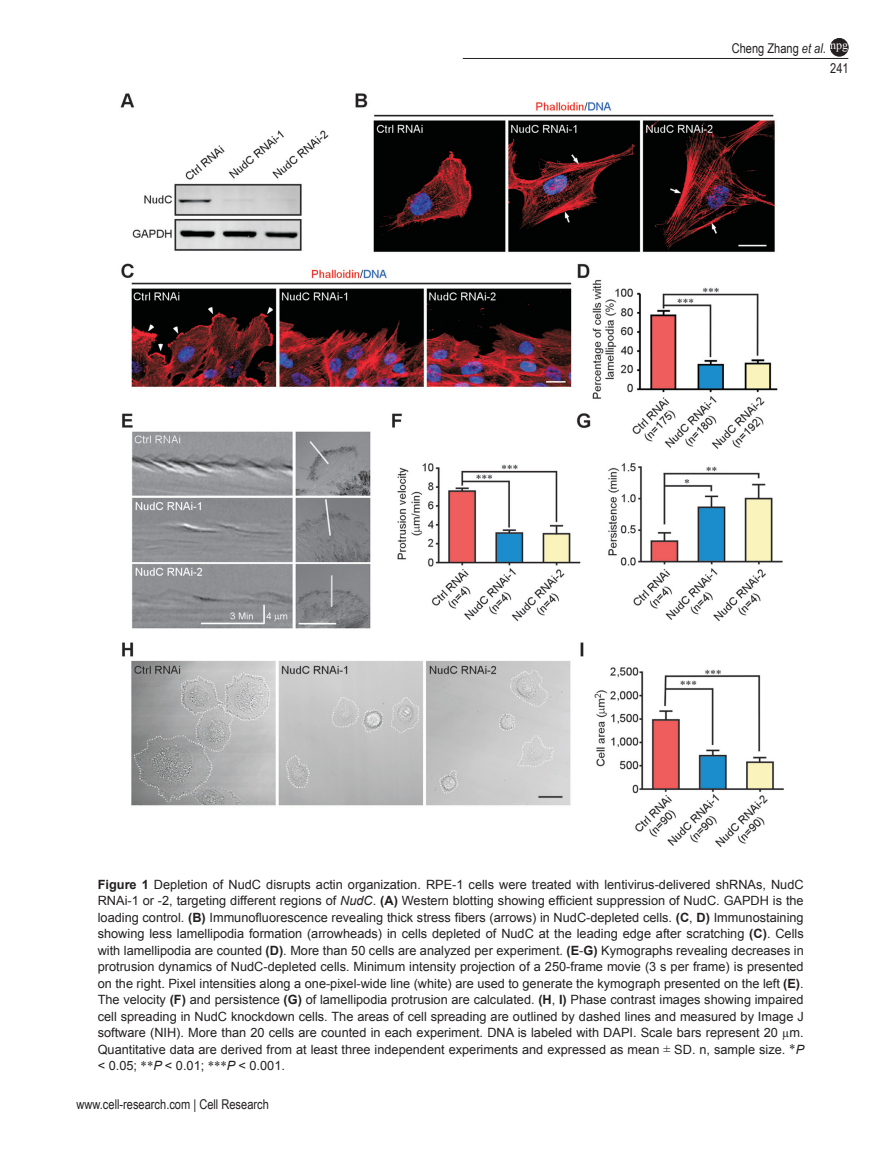
<style>
.page{position:relative;width:893px;height:1170px;background:#fff}
.page>*{position:absolute;margin:0;border:0;box-sizing:border-box;transform-origin:0 0}
.t1{font:13.5px "Arial Narrow";color:#231f20}
.t2{font:12.75px/16.5px "Arial";color:#231f20;text-align:justify}
.t3{font:12px "Times New Roman";color:#fff}
.s1{font-style:italic}
.s2{font-weight:700}
.s3{font-family:"Times New Roman"}
</style>
<div class="page">
<hr style="left:463px;top:58px;width:385px;height:1px;background:#231f20">
<div style="left:830px;top:38px;width:18px;height:18px;background:#231f20;border-radius:50%"></div>
<div style="left:830px;top:38px;width:18px;height:18px;border:1px solid #231f20;border-radius:50%"></div>
<img style="left:120px;top:93px;width:664px;height:754px">
<p class="t1" style="left:732px;top:39px;width:96px">Cheng Zhang <span class="s1">et al</span>.</p>
<p class="t3" style="left:830px;top:37px;width:19px">npg</p>
<p class="t1" style="left:830px;top:58px;width:20px">241</p>
<p class="t2" style="left:98px;top:876px;width:708px"><span class="s2">Figure 1</span> Depletion of NudC disrupts actin organization. RPE-1 cells were treated with lentivirus-delivered shRNAs, NudC RNAi-1 or -2, targeting different regions of <span class="s1">NudC</span>. <span class="s2">(A)</span> Western blotting showing efficient suppression of NudC. GAPDH is the loading control. <span class="s2">(B)</span> Immunofluorescence revealing thick stress fibers (arrows) in NudC-depleted cells. <span class="s2">(C</span>, <span class="s2">D)</span> Immunostaining showing less lamellipodia formation (arrowheads) in cells depleted of NudC at the leading edge after scratching <span class="s2">(C)</span>. Cells with lamellipodia are counted <span class="s2">(D)</span>. More than 50 cells are analyzed per experiment. <span class="s2">(E</span>-<span class="s2">G)</span> Kymographs revealing decreases in protrusion dynamics of NudC-depleted cells. Minimum intensity projection of a 250-frame movie (3 s per frame) is presented on the right. Pixel intensities along a one-pixel-wide line (white) are used to generate the kymograph presented on the left <span class="s2">(E)</span>.<br>The velocity <span class="s2">(F)</span> and persistence <span class="s2">(G)</span> of lamellipodia protrusion are calculated. <span class="s2">(H</span>, <span class="s2">I)</span> Phase contrast images showing impaired cell spreading in NudC knockdown cells. The areas of cell spreading are outlined by dashed lines and measured by Image J software (NIH). More than 20 cells are counted in each experiment. DNA is labeled with DAPI. Scale bars represent 20 <span class="s3">µ</span>m.<br>Quantitative data are derived from at least three independent experiments and expressed as mean <span class="s3">±</span> SD. n, sample size. <span class="s3">*</span><span class="s1">P </span>&lt; 0.05; <span class="s3">**</span><span class="s1">P</span> &lt; 0.01; <span class="s3">***</span><span class="s1">P</span> &lt; 0.001.</p>
<p class="t1" style="left:77px;top:1094px;width:194px">www.cell-research.com | Cell Research</p>
</div>
